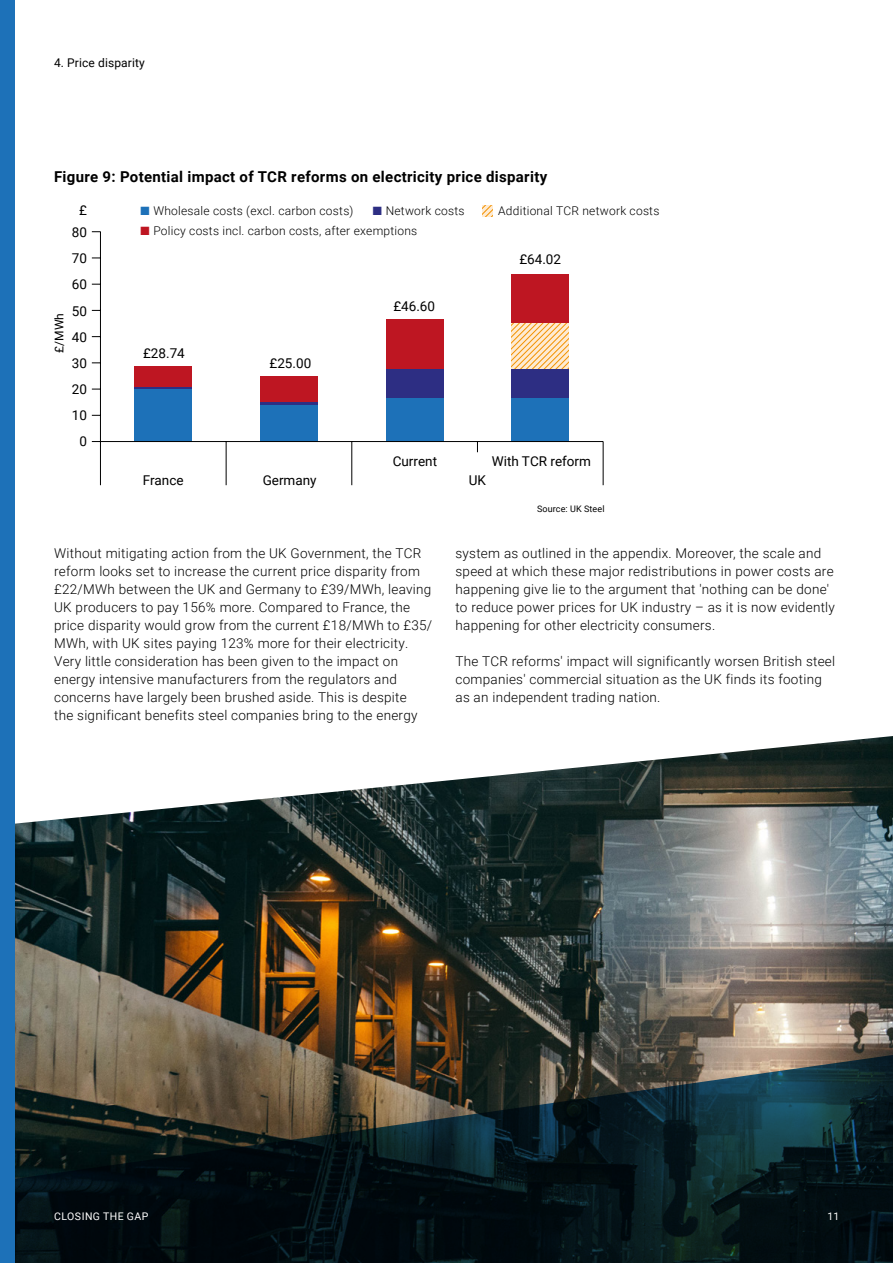
<style>
.page{position:relative;width:893px;height:1263px;background:#fff}
.page>*{position:absolute;margin:0;border:0;box-sizing:border-box;transform-origin:0 0}
.t1{font:700 15px "Roboto";letter-spacing:.02em;color:#000}
.t2{font:300 13.5px/18px "Roboto";letter-spacing:.02em;color:#000}
.t3{font:13.5px/26.1px "Roboto";color:#000;text-align:center}
.t4{font:300 12px "Roboto";letter-spacing:.02em;color:#000}
.t5{font:12px "Roboto";letter-spacing:.01em;color:#000}
.t6{font:10.5px "Roboto";letter-spacing:.045em;color:#fff}
.t7{font:9px "Roboto";letter-spacing:.01em;color:#000}
.s1{color:#1d71b8}
.s2{color:#2d2e83}
.s3{color:#be1622}
</style>
<div class="page">
<img style="left:14px;top:736px;width:879px;height:283px">
<svg style="left:14px;top:1019px;width:879px;height:244px;background:#272e2b"></svg>
<div style="left:0;top:0;width:14px;height:1263px;background:#1d71b8"></div>
<hr style="left:100px;top:232px;width:1px;height:209px;background:#000">
<div style="left:135px;top:366px;width:57px;height:22px;background:#be1622"></div>
<div style="left:260px;top:376px;width:57px;height:26px;background:#be1622"></div>
<div style="left:386px;top:319px;width:57px;height:50px;background:#be1622"></div>
<div style="left:512px;top:274px;width:57px;height:49px;background:#be1622"></div>
<svg style="left:512px;top:323px;width:57px;height:46px;background:#fbd5a0"></svg>
<hr style="left:135px;top:388px;width:57px;height:1px;background:#2d2e83">
<hr style="left:260px;top:402px;width:57px;height:3px;background:#2d2e83">
<div style="left:386px;top:369px;width:57px;height:29px;background:#2d2e83"></div>
<div style="left:512px;top:369px;width:57px;height:29px;background:#2d2e83"></div>
<div style="left:135px;top:389px;width:57px;height:52px;background:#1d71b8"></div>
<div style="left:260px;top:405px;width:57px;height:36px;background:#1d71b8"></div>
<div style="left:386px;top:398px;width:57px;height:43px;background:#1d71b8"></div>
<div style="left:512px;top:398px;width:57px;height:43px;background:#1d71b8"></div>
<hr style="left:100px;top:441px;width:503px;height:1px;background:#000">
<hr style="left:100px;top:441px;width:1px;height:44px;background:#000">
<hr style="left:226px;top:441px;width:1px;height:44px;background:#000">
<hr style="left:351px;top:441px;width:1px;height:44px;background:#000">
<hr style="left:603px;top:441px;width:1px;height:44px;background:#000">
<svg style="left:482px;top:205px;width:11px;height:11px"></svg>
<p class="t5" style="left:54px;top:54px;width:92px">4. Price disparity</p>
<p class="t1" style="left:54px;top:166px;width:495px">Figure 9: Potential impact of TCR reforms on electricity price disparity</p>
<p class="t3" style="left:72px;top:198px;width:17px;line-height:22.5px">£<br>80</p>
<p class="t3" style="left:72px;top:245px;width:17px">70<br>60<br>50<br>40<br>30<br>20<br>10<br>0</p>
<p class="t4" style="left:140px;top:203px;width:215px"><span class="s1">■</span> Wholesale costs (excl. carbon costs)</p>
<p class="t4" style="left:373px;top:203px;width:93px"><span class="s2">■</span> Network costs</p>
<p class="t4" style="left:498px;top:203px;width:163px">Additional TCR network costs</p>
<p class="t4" style="left:140px;top:222px;width:278px"><span class="s3">■</span> Policy costs incl. carbon costs, after exemptions</p>
<p class="t3" style="left:519px;top:246px;width:43px">£64.02</p>
<p class="t3" style="left:393px;top:292px;width:43px">£46.60</p>
<p class="t5" style="left:51px;top:353px;width:41px;rotate:-90deg">£/MWh</p>
<p class="t3" style="left:143px;top:340px;width:43px">£28.74</p>
<p class="t3" style="left:269px;top:350px;width:43px">£25.00</p>
<p class="t3" style="left:143px;top:466px;width:42px">France</p>
<p class="t3" style="left:263px;top:466px;width:55px">Germany</p>
<p class="t3" style="left:393px;top:447px;width:46px">Current</p>
<p class="t3" style="left:492px;top:447px;width:101px">With TCR reform</p>
<p class="t3" style="left:469px;top:466px;width:19px">UK</p>
<p class="t7" style="left:537px;top:502px;width:69px">Source: UK Steel</p>
<p class="t2" style="left:54px;top:544px;width:380px">Without mitigating action from the UK Government, the TCR reform looks set to increase the current price disparity from £22/MWh between the UK and Germany to £39/MWh, leaving UK producers to pay 156% more. Compared to France, the price disparity would grow from the current £18/MWh to £35/ MWh, with UK sites paying 123% more for their electricity.<br>Very little consideration has been given to the impact on energy intensive manufacturers from the regulators and concerns have largely been brushed aside. This is despite<br>the significant benefits steel companies bring to the energy</p>
<p class="t2" style="left:455px;top:544px;width:381px">system as outlined in the appendix. Moreover, the scale and speed at which these major redistributions in power costs are happening give lie to the argument that 'nothing can be done' to reduce power prices for UK industry – as it is now evidently happening for other electricity consumers.</p>
<p class="t2" style="left:455px;top:652px;width:381px">The TCR reforms' impact will significantly worsen British steel companies' commercial situation as the UK finds its footing as an independent trading nation.</p>
<p class="t6" style="left:54px;top:1209px;width:96px">CLOSING THE GAP</p>
<p class="t6" style="left:827px;top:1209px;width:13px">11</p>
</div>
